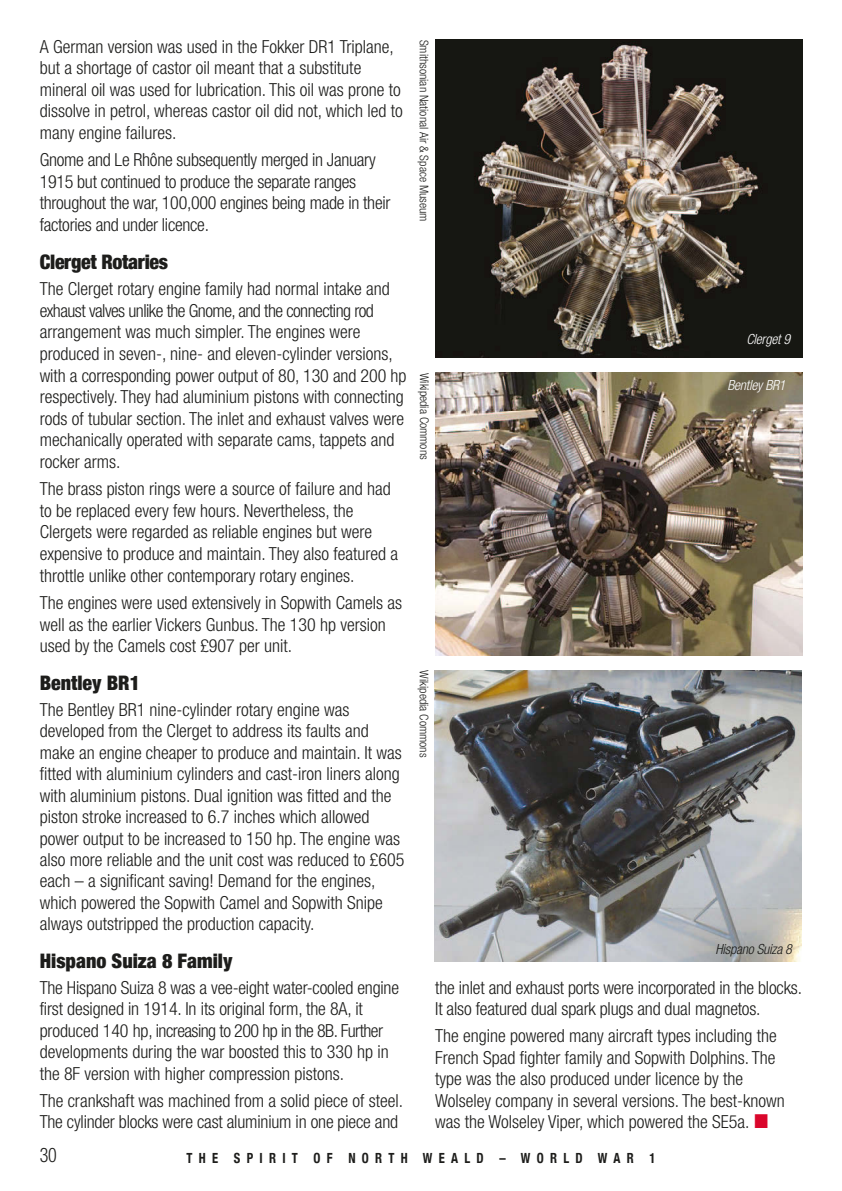
<style>
.page{position:relative;width:842px;height:1191px;background:#fff}
.page>*{position:absolute;margin:0;border:0;box-sizing:border-box;transform-origin:0 0}
.t1{font:900 condensed 20px "Helvetica Neue";color:#1d1d1b}
.t2{font:300 condensed 20px "Helvetica Neue";color:#1d1d1b;scale:.9 1}
.t3{font:300 condensed 18px/21.6px "Helvetica Neue";color:#1d1d1b}
.t4{font:300 condensed 18px "Helvetica Neue";letter-spacing:-.03em;color:#1d1d1b}
.t5{font:700 condensed 14px "Helvetica Neue";letter-spacing:.5em;color:#1d1d1b;scale:.9 1}
.t6{font:italic 300 condensed 14px "Helvetica Neue";color:#fff}
.t7{font:italic 300 condensed 14px "Helvetica Neue";color:#1d1d1b}
.t8{font:300 condensed 12px "Helvetica Neue";color:#1d1d1b}
.s1{color:#da062b}
</style>
<div class="page">
<img style="left:435px;top:40px;width:367px;height:318px">
<img style="left:435px;top:373px;width:367px;height:282px">
<img style="left:435px;top:670px;width:367px;height:291px">
<p class="t3" style="left:40px;top:37px;width:364px">A German version was used in the Fokker DR1 Triplane, but a shortage of castor oil meant that a substitute mineral oil was used for lubrication. This oil was prone to dissolve in petrol, whereas castor oil did not, which led to many engine failures.</p>
<p class="t3" style="left:40px;top:151px;width:352px">Gnome and Le Rhône subsequently merged in January 1915 but continued to produce the separate ranges throughout the war, 100,000 engines being made in their factories and under licence.</p>
<p class="t1" style="left:40px;top:250px;width:130px">Clerget Rotaries</p>
<p class="t3" style="left:40px;top:279px;width:368px">The Clerget rotary engine family had normal intake and exhaust valves unlike the Gnome, and the connecting rod arrangement was much simpler. The engines were produced in seven-, nine- and eleven-cylinder versions, with a corresponding power output of 80, 130 and 200 hp respectively. They had aluminium pistons with connecting rods of tubular section. The inlet and exhaust valves were mechanically operated with separate cams, tappets and rocker arms.</p>
<p class="t3" style="left:40px;top:479px;width:360px">The brass piston rings were a source of failure and had to be replaced every few hours. Nevertheless, the Clergets were regarded as reliable engines but were expensive to produce and maintain. They also featured a throttle unlike other contemporary rotary engines.</p>
<p class="t3" style="left:40px;top:593px;width:364px">The engines were used extensively in Sopwith Camels as well as the earlier Vickers Gunbus. The 130 hp version used by the Camels cost £907 per unit.</p>
<p class="t1" style="left:40px;top:671px;width:102px">Bentley BR1</p>
<p class="t3" style="left:40px;top:700px;width:366px">The Bentley BR1 nine-cylinder rotary engine was developed from the Clerget to address its faults and make an engine cheaper to produce and maintain. It was fitted with aluminium cylinders and cast-iron liners along with aluminium pistons. Dual ignition was fitted and the piston stroke increased to 6.7 inches which allowed power output to be increased to 150 hp. The engine was also more reliable and the unit cost was reduced to £605 each – a significant saving! Demand for the engines, which powered the Sopwith Camel and Sopwith Snipe always outstripped the production capacity.</p>
<p class="t1" style="left:40px;top:949px;width:194px">Hispano Suiza 8 Family</p>
<p class="t8" style="left:428px;top:40px;width:183px;rotate:90deg">Smithsonian National Air &amp; Space Museum</p>
<p class="t8" style="left:429px;top:373px;width:88px;rotate:90deg">Wikipedia Commons</p>
<p class="t8" style="left:428px;top:670px;width:88px;rotate:90deg">Wikipedia Commons</p>
<p class="t6" style="left:746px;top:334px;width:48px">Clerget9</p>
<p class="t6" style="left:727px;top:380px;width:62px">Bentley BR1</p>
<p class="t7" style="left:715px;top:944px;width:81px">Hispano Suiza 8</p>
<p class="t3" style="left:40px;top:978px;width:361px">The Hispano Suiza 8 was a vee-eight water-cooled engine</p>
<p class="t3" style="left:435px;top:978px;width:368px">the inlet and exhaust ports were incorporated in the blocks.</p>
<p class="t3" style="left:40px;top:999px;width:325px">first designed in 1914. In its original form, the 8A, it</p>
<p class="t3" style="left:435px;top:999px;width:327px">It also featured dual spark plugs and dual magnetos.</p>
<p class="t4" style="left:40px;top:1024px;width:345px">produced 140 hp, increasing to 200 hp in the 8B. Further</p>
<p class="t3" style="left:435px;top:1026px;width:343px">The engine powered many aircraft types including the</p>
<p class="t3" style="left:40px;top:1042px;width:350px">developments during the war boosted this to 330 hp in</p>
<p class="t3" style="left:435px;top:1048px;width:342px">French Spad fighter family and Sopwith Dolphins. The</p>
<p class="t3" style="left:40px;top:1064px;width:306px">the 8F version with higher compression pistons.</p>
<p class="t3" style="left:435px;top:1069px;width:309px">type was the also produced under licence by the</p>
<p class="t3" style="left:40px;top:1091px;width:365px">The crankshaft was machined from a solid piece of steel.</p>
<p class="t3" style="left:435px;top:1091px;width:351px">Wolseley company in several versions. The best-known</p>
<p class="t3" style="left:40px;top:1112px;width:360px">The cylinder blocks were cast aluminium in one piece and</p>
<p class="t3" style="left:435px;top:1112px;width:334px">was the Wolseley Viper, which powered the SE5a. <span class="s1">■</span></p>
<p class="t5" style="left:186px;top:1149px;width:523px">THE SPIRIT OF NORTH WEALD – WORLD WAR 1</p>
<p class="t2" style="left:40px;top:1147px;width:20px">30</p>
</div>
